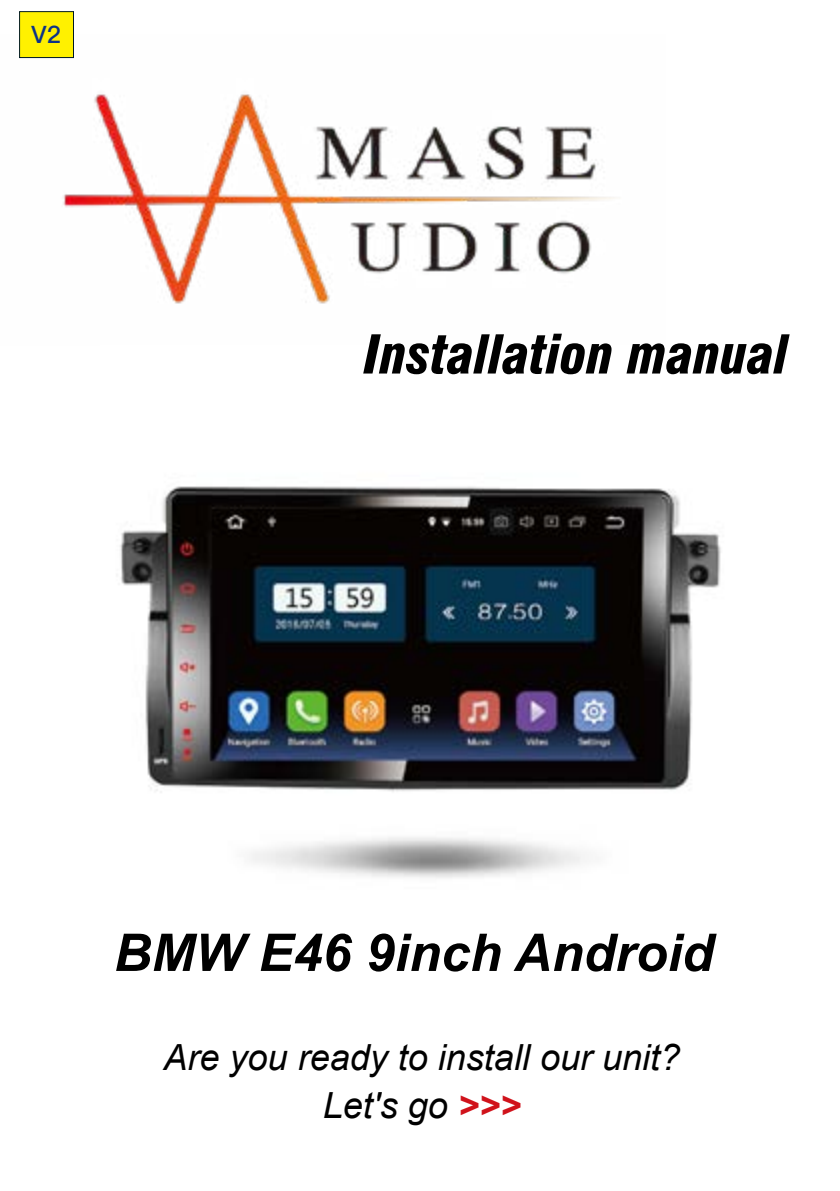
<style>
.page{position:relative;width:840px;height:1191px;background:#fff}
.page>*{position:absolute;margin:0;border:0;box-sizing:border-box;transform-origin:0 0}
.t1{font:italic 900 condensed 52.2px "Swiss 721 BT";color:#000}
.t2{font:italic 700 52px "Arial";color:#000}
.t3{font:italic 36px/48px "Arial";color:#000;text-align:center}
.t4{font:500 24px "Ping Fang TC";color:#0c3388}
.s1{font-weight:700;color:#d0121b}
</style>
<div class="page">
<img style="left:19px;top:58px;width:596px;height:246px">
<div style="left:19px;top:11px;width:55px;height:47px;background:#fff100;border:1px solid #001921"></div>
<img style="left:120px;top:486px;width:601px;height:392px">
<p class="t4" style="left:31px;top:20px;width:32px">V2</p>
<h1 class="t1" style="left:364px;top:323px;width:426px">Installation manual</h1>
<h2 class="t2" style="left:114px;top:919px;width:601px">BMW E46 9inch Android</h2>
<p class="t3" style="left:163px;top:1033px;width:518px">Are you ready to install our unit?<br>Let's go <span class="s1">&gt;&gt;&gt;</span></p>
</div>
